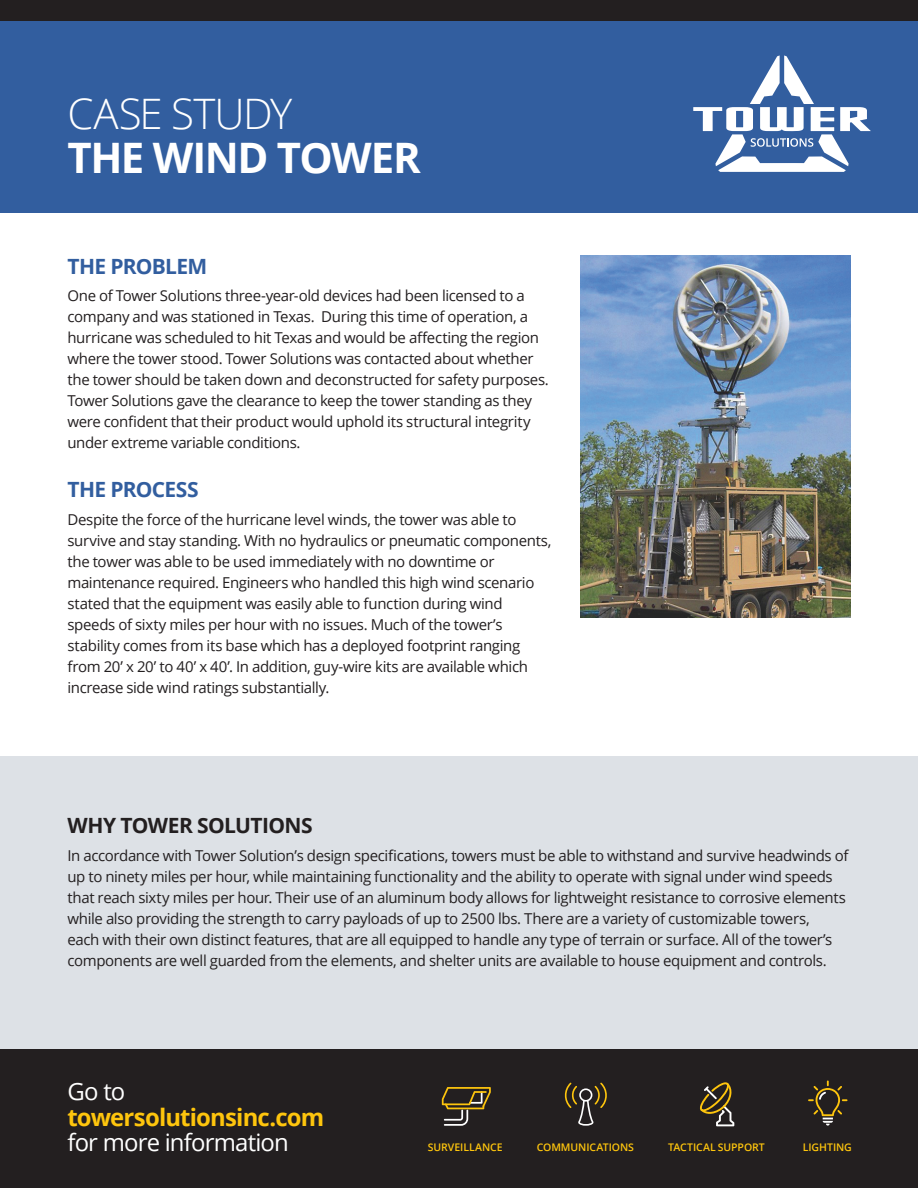
<style>
.page{position:relative;width:918px;height:1188px;background:#fff}
.page>*{position:absolute;margin:0;border:0;box-sizing:border-box;transform-origin:0 0}
.t1{font:700 42px "Open Sans";letter-spacing:-.04em;color:#fff}
.t2{font:300 42px "Open Sans";letter-spacing:-.02em;color:#fff}
.t3{font:23.85px "Open Sans";letter-spacing:-.035em;color:#fff}
.t4{font:700 23.85px "Open Sans";letter-spacing:-.035em;color:#fec50d}
.t5{font:700 21px "Open Sans";letter-spacing:-.035em;color:#325e9f}
.t6{font:700 21px "Open Sans";letter-spacing:-.025em;color:#231f20}
.t7{font:15px/21px "Open Sans";letter-spacing:-.025em;color:#231f20}
.t8{font:600 10.5px "Open Sans";letter-spacing:-.005em;color:#fec50d}
</style>
<div class="page">
<div style="left:0;top:756px;width:918px;height:294px;background:#dde1e6"></div>
<div style="left:0;top:1050px;width:918px;height:138px;background:#231f20"></div>
<svg style="left:442px;top:1087px;width:49px;height:39px"></svg>
<svg style="left:564px;top:1083px;width:43px;height:43px"></svg>
<svg style="left:808px;top:1081px;width:40px;height:45px"></svg>
<svg style="left:700px;top:1082px;width:34px;height:44px"></svg>
<img style="left:580px;top:255px;width:270px;height:363px">
<div style="left:0;top:0;width:918px;height:213px;background:#325e9f"></div>
<svg style="left:693px;top:55px;width:178px;height:117px"></svg>
<div style="left:0;top:0;width:918px;height:21px;background:#231f20"></div>
<h1 class="t2" style="left:68px;top:85px;width:226px">CASE STUDY</h1>
<h1 class="t1" style="left:68px;top:128px;width:355px">THE WIND TOWER</h1>
<h3 class="t5" style="left:68px;top:251px;width:141px">THE PROBLEM</h3>
<p class="t7" style="left:68px;top:285px;width:483px">One of Tower Solutions three-year-old devices had been licensed to a company and was stationed in Texas. During this time of operation, a hurricane was scheduled to hit Texas and would be affecting the region where the tower stood. Tower Solutions was contacted about whether the tower should be taken down and deconstructed for safety purposes.<br>Tower Solutions gave the clearance to keep the tower standing as they were confident that their product would uphold its structural integrity under extreme variable conditions.</p>
<h3 class="t5" style="left:68px;top:475px;width:133px">THE PROCESS</h3>
<p class="t7" style="left:68px;top:509px;width:486px">Despite the force of the hurricane level winds, the tower was able to survive and stay standing. With no hydraulics or pneumatic components, the tower was able to be used immediately with no downtime or maintenance required. Engineers who handled this high wind scenario stated that the equipment was easily able to function during wind speeds of sixty miles per hour with no issues. Much of the tower’s stability comes from its base which has a deployed footprint ranging from 20’ x 20’ to 40’ x 40’. In addition, guy-wire kits are available which increase side wind ratings substantially.</p>
<h3 class="t6" style="left:68px;top:811px;width:247px">WHY TOWER SOLUTIONS</h3>
<p class="t7" style="left:68px;top:845px;width:783px">In accordance with Tower Solution’s design specifications, towers must be able to withstand and survive headwinds of up to ninety miles per hour, while maintaining functionality and the ability to operate with signal under wind speeds that reach sixty miles per hour. Their use of an aluminum body allows for lightweight resistance to corrosive elements while also providing the strength to carry payloads of up to 2500 lbs. There are a variety of customizable towers,<br>each with their own distinct features, that are all equipped to handle any type of terrain or surface. All of the tower’s components are well guarded from the elements, and shelter units are available to house equipment and controls.</p>
<h2 class="t3" style="left:68px;top:1075px;width:59px">Go to</h2>
<h2 class="t4" style="left:68px;top:1100px;width:258px">towersolutionsinc.com</h2>
<h2 class="t3" style="left:68px;top:1126px;width:223px">for more information</h2>
<p class="t8" style="left:428px;top:1140px;width:76px">SURVEILLANCE</p>
<p class="t8" style="left:537px;top:1140px;width:99px">COMMUNICATIONS</p>
<p class="t8" style="left:668px;top:1140px;width:98px">TACTICAL SUPPORT</p>
<p class="t8" style="left:803px;top:1140px;width:50px">LIGHTING</p>
</div>
